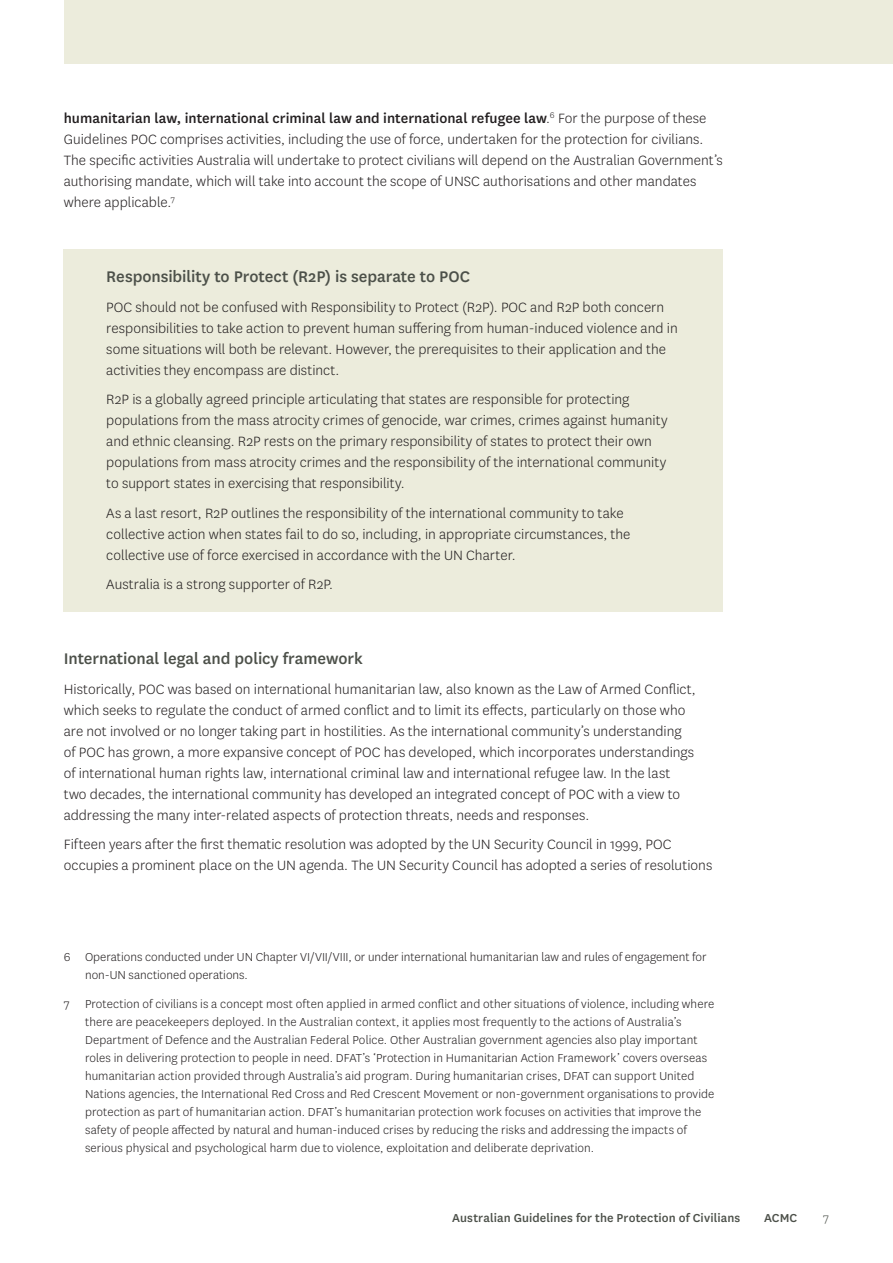
<style>
.page{position:relative;width:893px;height:1263px;background:#fff}
.page>*{position:absolute;margin:0;border:0;box-sizing:border-box;transform-origin:0 0}
.t1{font:500 18px "National";letter-spacing:-.005em;color:#4c5049}
.t2{font:300 15.75px/21px "National";color:#231f20}
.t3{font:300 13.5px/18px "National";letter-spacing:.005em;color:#231f20}
.t4{font:500 13.5px "National";letter-spacing:.005em;color:#4c5049}
.t5{font:300 13.5px "National";color:#4c5049}
.s1{font-weight:500}
</style>
<div class="page">
<div style="left:64px;top:0;width:829px;height:64px;background:#ececdc"></div>
<div style="left:64px;top:249px;width:659px;height:363px;background:#ececdc"></div>
<p class="t2" style="left:64px;top:108px;width:661px"><span class="s1">humanitarian law, international criminal law and international refugee law</span>.<sup>6</sup> For the purpose of these Guidelines POC comprises activities, including the use of force, undertaken for the protection for civilians.<br>The specific activities Australia will undertake to protect civilians will depend on the Australian Government’s authorising mandate, which will take into account the scope of UNSC authorisations and other mandates where applicable.<sup>7</sup></p>
<p class="t1" style="left:106px;top:264px;width:365px">Responsibility to Protect (R2P) is separate to POC</p>
<p class="t2" style="left:106px;top:296px;width:573px">POC should not be confused with Responsibility to Protect (R2P). POC and R2P both concern responsibilities to take action to prevent human suffering from human-induced violence and in some situations will both be relevant. However, the prerequisites to their application and the activities they encompass are distinct.</p>
<p class="t2" style="left:106px;top:388px;width:563px">R2P is a globally agreed principle articulating that states are responsible for protecting populations from the mass atrocity crimes of genocide, war crimes, crimes against humanity and ethnic cleansing. R2P rests on the primary responsibility of states to protect their own populations from mass atrocity crimes and the responsibility of the international community to support states in exercising that responsibility.</p>
<p class="t2" style="left:106px;top:502px;width:526px">As a last resort, R2P outlines the responsibility of the international community to take collective action when states fail to do so, including, in appropriate circumstances, the collective use of force exercised in accordance with the UN Charter.</p>
<p class="t2" style="left:106px;top:573px;width:228px">Australia is a strong supporter of R2P.</p>
<p class="t1" style="left:64px;top:646px;width:300px">International legal and policy framework</p>
<p class="t2" style="left:64px;top:678px;width:633px">Historically, POC was based on international humanitarian law, also known as the Law of Armed Conflict, which seeks to regulate the conduct of armed conflict and to limit its effects, particularly on those who are not involved or no longer taking part in hostilities. As the international community’s understanding of POC has grown, a more expansive concept of POC has developed, which incorporates understandings of international human rights law, international criminal law and international refugee law. In the last two decades, the international community has developed an integrated concept of POC with a view to addressing the many inter-related aspects of protection threats, needs and responses.</p>
<p class="t2" style="left:64px;top:833px;width:650px">Fifteen years after the first thematic resolution was adopted by the UN Security Council in 1999, POC occupies a prominent place on the UN agenda. The UN Security Council has adopted a series of resolutions</p>
<p class="t3" style="left:85px;top:948px;width:623px;text-indent:-21px">6 Operations conducted under UN Chapter VI/VII/VIII, or under international humanitarian law and rules of engagement for non-UN sanctioned operations.</p>
<p class="t3" style="left:85px;top:994px;width:631px;text-indent:-21px">7 Protection of civilians is a concept most often applied in armed conflict and other situations of violence, including where there are peacekeepers deployed. In the Australian context, it applies most frequently to the actions of Australia’s Department of Defence and the Australian Federal Police. Other Australian government agencies also play important roles in delivering protection to people in need. DFAT’s ‘Protection in Humanitarian Action Framework’ covers overseas humanitarian action provided through Australia’s aid program. During humanitarian crises, DFAT can support United Nations agencies, the International Red Cross and Red Crescent Movement or non-government organisations to provide protection as part of humanitarian action. DFAT’s humanitarian protection work focuses on activities that improve the safety of people affected by natural and human-induced crises by reducing the risks and addressing the impacts of serious physical and psychological harm due to violence, exploitation and deliberate deprivation.</p>
<p class="t4" style="left:452px;top:1209px;width:290px">Australian Guidelines for the Protection of Civilians</p>
<p class="t4" style="left:764px;top:1209px;width:35px">ACMC</p>
<p class="t5" style="left:823px;top:1209px;width:7px">7</p>
</div>
